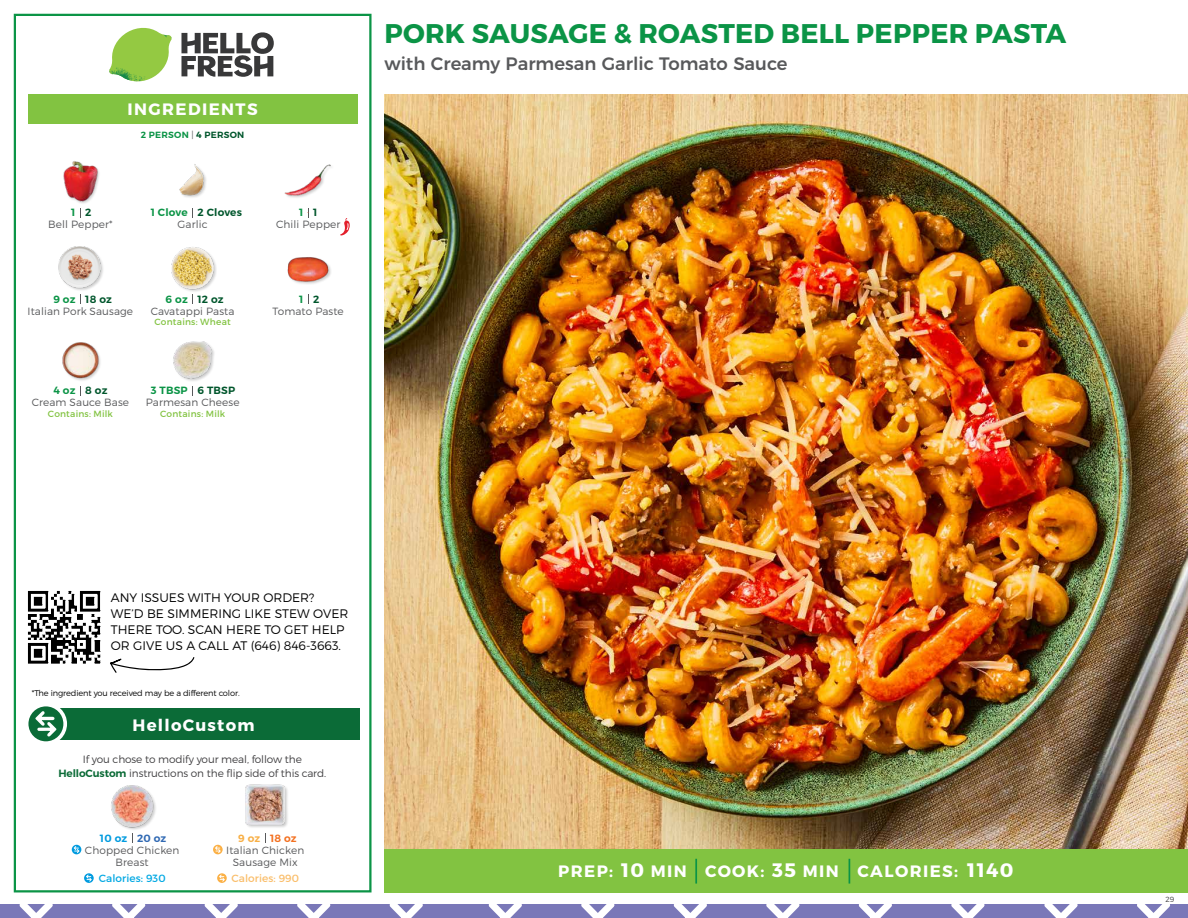
<style>
.page{position:relative;width:1188px;height:918px;background:#fff}
.page>*{position:absolute;margin:0;border:0;box-sizing:border-box;transform-origin:0 0}
.t1{font:700 27px "Montserrat";letter-spacing:.01em;color:#0b9446}
.t2{font:500 18px "Montserrat";color:#58595b}
.t3{font:700 16.5px "Montserrat";letter-spacing:.085em;color:#fff}
.t4{font:300 12.3px/16px "Montserrat";color:#000}
.t5{font:300 10.5px/12px "Montserrat";letter-spacing:.01em;color:#58595b;text-align:center}
.t6{font:300 10.5px/13.5px "Montserrat";letter-spacing:-.01em;color:#414042;text-align:center}
.t7{font:600 10.5px "Montserrat";letter-spacing:.02em;color:#00562c}
.t8{font:600 10.5px "Montserrat";letter-spacing:.02em;color:#0b9446}
.t9{font:10.5px "Montserrat";letter-spacing:.01em;color:#00a8e3}
.t10{font:10.5px "Montserrat";letter-spacing:.01em;color:#fabe6b}
.t11{font:600 10.5px "Montserrat";letter-spacing:.02em;color:#009bdf}
.t12{font:600 10.5px "Montserrat";color:#f37121}
.t13{font:9px "Montserrat";letter-spacing:.02em;color:#82c341}
.t14{font:600 9px "Montserrat";letter-spacing:.03em;color:#0b9446}
.t15{font:300 8.25px "Montserrat";letter-spacing:-.015em;color:#000}
.t16{font:300 7.5px "Montserrat";color:#414042}
.s1{font-weight:300;color:#58595b}
.s2{color:#00562c}
.s3{font-weight:600;color:#0b6b37}
.s4{color:#3069b3}
.s5{color:#f8af45}
.s6{font-size:19.5px}
</style>
<div class="page">
<div style="left:0;top:904px;width:1188px;height:14px;background:#7a78b8"></div>
<svg style="left:1044px;top:904px;width:126px;height:14px"></svg>
<svg style="left:19px;top:904px;width:404px;height:14px"></svg>
<svg style="left:488px;top:904px;width:497px;height:14px"></svg>
<div style="left:384px;top:849px;width:804px;height:43px;background:#82c341"></div>
<svg style="left:181px;top:32px;width:93px;height:45px"></svg>
<svg style="left:114px;top:28px;width:55px;height:36px"></svg>
<img style="left:143px;top:28px;width:29px;height:24px">
<img style="left:112px;top:48px;width:54px;height:10px">
<img style="left:109px;top:52px;width:55px;height:30px">
<img style="left:142px;top:58px;width:24px;height:23px">
<div style="left:28px;top:94px;width:330px;height:30px;background:#82c341"></div>
<div style="left:14px;top:14px;width:358px;height:878px;border:2px solid #0b9446"></div>
<img style="left:384px;top:94px;width:804px;height:755px">
<div style="left:171px;top:247px;width:46px;height:46px;background:#000;opacity:.2"></div>
<img style="left:171px;top:247px;width:46px;height:43px">
<img style="left:287px;top:257px;width:44px;height:27px">
<img style="left:179px;top:164px;width:27px;height:34px">
<img style="left:284px;top:164px;width:47px;height:34px">
<img style="left:58px;top:247px;width:45px;height:43px">
<div style="left:63px;top:161px;width:38px;height:44px;background:#000;opacity:.2"></div>
<img style="left:63px;top:161px;width:38px;height:41px">
<img style="left:173px;top:341px;width:41px;height:40px">
<img style="left:62px;top:342px;width:39px;height:39px">
<svg style="left:340px;top:218px;width:10px;height:17px"></svg>
<div style="left:33px;top:708px;width:327px;height:32px;background:#0b6b37"></div>
<svg style="left:25px;top:703px;width:42px;height:42px"></svg>
<div style="left:28px;top:706px;width:35px;height:35px;background:#0a6b37;border-radius:50%"></div>
<svg style="left:35px;top:711px;width:22px;height:26px"></svg>
<div style="left:111px;top:786px;width:46px;height:46px;background:#000;opacity:.2"></div>
<img style="left:111px;top:785px;width:46px;height:43px">
<svg style="left:72px;top:845px;width:9px;height:9px"></svg>
<svg style="left:74px;top:846px;width:6px;height:7px"></svg>
<svg style="left:84px;top:873px;width:10px;height:10px"></svg>
<svg style="left:86px;top:875px;width:6px;height:7px"></svg>
<img style="left:245px;top:785px;width:43px;height:43px">
<hr style="left:695px;top:859px;width:2px;height:25px;background:#0b9446">
<svg style="left:849px;top:859px;width:1px;height:25px"></svg>
<svg style="left:213px;top:845px;width:10px;height:9px"></svg>
<svg style="left:215px;top:846px;width:6px;height:7px"></svg>
<svg style="left:217px;top:873px;width:10px;height:10px"></svg>
<svg style="left:219px;top:875px;width:6px;height:7px"></svg>
<img style="left:27px;top:590px;width:74px;height:74px">
<svg style="left:110px;top:657px;width:85px;height:16px"></svg>
<h3 class="t3" style="left:128px;top:99px;width:132px">INGREDIENTS</h3>
<p class="t14" style="left:141px;top:129px;width:105px">2 PERSON <span class="s1">|</span> <span class="s2">4 PERSON</span></p>
<p class="t8" style="left:71px;top:206px;width:6px">1</p>
<p class="t7" style="left:85px;top:206px;width:8px">2</p>
<p class="t7" style="left:198px;top:206px;width:46px">2 Cloves</p>
<p class="t7" style="left:313px;top:206px;width:6px">1</p>
<p class="t8" style="left:151px;top:206px;width:38px">1 Clove</p>
<p class="t8" style="left:299px;top:206px;width:6px">1</p>
<p class="t5" style="left:48px;top:218px;width:66px">Bell Pepper*</p>
<p class="t5" style="left:178px;top:218px;width:32px">Garlic</p>
<p class="t5" style="left:276px;top:218px;width:66px">Chili Pepper</p>
<p class="t8" style="left:53px;top:292px;width:24px">9 oz</p>
<p class="t7" style="left:85px;top:292px;width:28px">18 oz</p>
<p class="t7" style="left:198px;top:292px;width:28px">12 oz</p>
<p class="t7" style="left:313px;top:292px;width:8px">2</p>
<p class="t8" style="left:166px;top:292px;width:24px">6 oz</p>
<p class="t8" style="left:299px;top:292px;width:6px">1</p>
<p class="t5" style="left:28px;top:305px;width:107px">Italian Pork Sausage</p>
<p class="t5" style="left:151px;top:305px;width:85px">Cavatappi Pasta</p>
<p class="t13" style="left:155px;top:317px;width:78px">Contains: Wheat</p>
<p class="t5" style="left:273px;top:305px;width:73px">Tomato Paste</p>
<p class="t8" style="left:53px;top:384px;width:24px">4 oz</p>
<p class="t7" style="left:85px;top:384px;width:24px">8 oz</p>
<p class="t8" style="left:151px;top:384px;width:38px">3 TBSP</p>
<p class="t7" style="left:198px;top:384px;width:39px">6 TBSP</p>
<p class="t5" style="left:32px;top:396px;width:99px">Cream Sauce Base</p>
<p class="t13" style="left:48px;top:408px;width:67px">Contains: Milk</p>
<p class="t5" style="left:146px;top:396px;width:95px">Parmesan Cheese</p>
<p class="t13" style="left:160px;top:408px;width:67px">Contains: Milk</p>
<h1 class="t1" style="left:385px;top:17px;width:683px">PORK SAUSAGE &amp; ROASTED BELL PEPPER PASTA</h1>
<h2 class="t2" style="left:384px;top:49px;width:405px">with Creamy Parmesan Garlic Tomato Sauce</h2>
<p class="t4" style="left:111px;top:589px;width:239px">ANY ISSUES WITH YOUR ORDER?<br>WE’D BE SIMMERING LIKE STEW OVER<br>THERE TOO. SCAN HERE TO GET HELP<br>OR GIVE US A CALL AT (646) 846-3663.</p>
<p class="t15" style="left:32px;top:688px;width:209px">*The ingredient you received may be a different color.</p>
<h3 class="t3" style="left:133px;top:714px;width:123px">HelloCustom</h3>
<p class="t6" style="left:58px;top:752px;width:269px">If you chose to modify your meal, follow the<br><span class="s3">HelloCustom</span> instructions on the flip side of this card.</p>
<p class="t11" style="left:100px;top:832px;width:68px">10 oz <span class="s4">20 oz</span></p>
<p class="t5" style="left:85px;top:844px;width:96px">Chopped Chicken<br>Breast</p>
<p class="t9" style="left:99px;top:872px;width:68px">Calories: 930</p>
<p class="t12" style="left:238px;top:832px;width:60px"><span class="s5">9 oz</span> 18 oz</p>
<p class="t5" style="left:226px;top:844px;width:80px">Italian Chicken<br>Sausage Mix</p>
<p class="t10" style="left:231px;top:872px;width:69px">Calories: 990</p>
<h3 class="t3" style="left:558px;top:861px;width:457px">PREP: <span class="s6">10</span> MIN COOK: <span class="s6">35</span> MIN CALORIES: <span class="s6">1140</span></h3>
<p class="t16" style="left:1166px;top:895px;width:10px">29</p>
</div>
